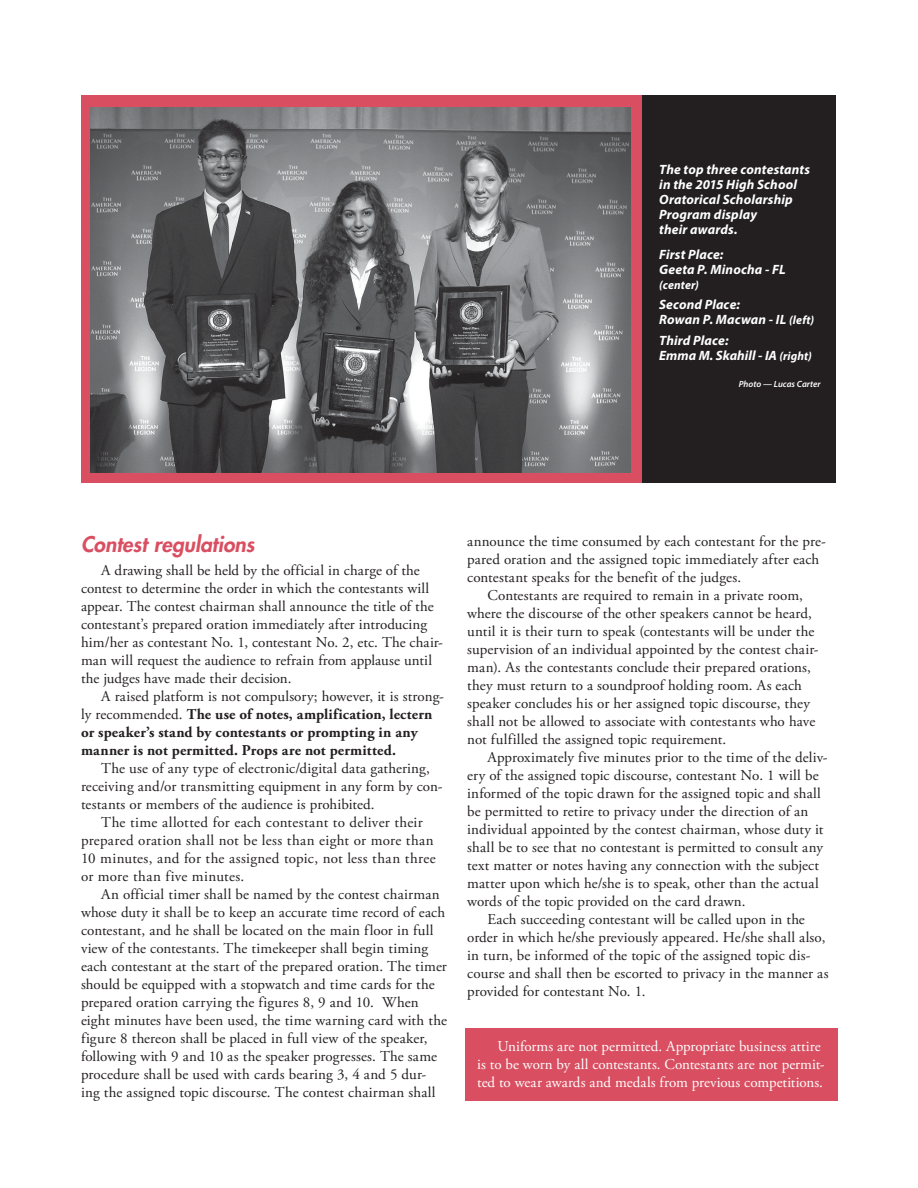
<style>
.page{position:relative;width:918px;height:1188px;background:#fff}
.page>*{position:absolute;margin:0;border:0;box-sizing:border-box;transform-origin:0 0}
.t1{font:italic 800 21px "Futura";color:#d94f61}
.t2{font:15px/18px "Adobe Garamond Pro";letter-spacing:.01em;color:#231f20}
.t3{font:700 15px/18px "Adobe Garamond Pro";letter-spacing:.01em;color:#231f20}
.t4{font:15px/18px "Adobe Garamond Pro";color:#fff}
.t5{font:italic 700 13.5px/15px "Myriad Pro";letter-spacing:.01em;color:#fff}
.t6{font:italic 700 12px "Myriad Pro";letter-spacing:.015em;color:#fff}
.t7{font:italic 600 9px "Myriad Pro";color:#fff}
.s1{font-size:12px}
.s2{font-weight:400}
</style>
<div class="page">
<div style="left:594px;top:95px;width:242px;height:388px;background:#231f20"></div>
<div style="left:81px;top:95px;width:561px;height:388px;background:#d94f61"></div>
<div style="left:465px;top:1028px;width:373px;height:73px;background:#d94f61"></div>
<img style="left:90px;top:107px;width:541px;height:365px">
<p class="t5" style="left:659px;top:163px;width:152px">The top three contestants in the 2015 High School<br>Oratorical Scholarship<br>Program display<br>their awards.</p>
<p class="t5" style="left:659px;top:248px;width:128px">First Place:<br>Geeta P. Minocha - FL</p>
<p class="t6" style="left:659px;top:280px;width:41px">(center)</p>
<p class="t5" style="left:659px;top:298px;width:157px">Second Place:<br>Rowan P. Macwan - IL <span class="s1">(left)</span></p>
<p class="t5" style="left:659px;top:334px;width:154px">Third Place:<br>Emma M. Skahill - IA <span class="s1">(right)</span></p>
<p class="t7" style="left:739px;top:379px;width:83px">Photo — Lucas Carter</p>
<h1 class="t1" style="left:81px;top:534px;width:175px">Contest regulations</h1>
<p class="t2" style="left:81px;top:563px;width:364px;text-indent:20px">A drawing shall be held by the official in charge of the contest to determine the order in which the contestants will appear. The contest chairman shall announce the title of the contestant’s prepared oration immediately after introducing him/her as contestant No. 1, contestant No. 2, etc. The chair&shy;man will request the audience to refrain from applause until the judges have made their decision.</p>
<p class="t3" style="left:81px;top:689px;width:365px;text-indent:20px"><span class="s2">A raised platform is not compulsory; however, it is strong&shy;ly recommended.</span> The use of notes, amplification, lectern or speaker’s stand by contestants or prompting in any manner is not permitted. Props are not permitted.</p>
<p class="t2" style="left:81px;top:761px;width:363px;text-indent:20px">The use of any type of electronic/digital data gathering, receiving and/or transmitting equipment in any form by con&shy;testants or members of the audience is prohibited.</p>
<p class="t2" style="left:81px;top:815px;width:356px;text-indent:20px">The time allotted for each contestant to deliver their prepared oration shall not be less than eight or more than 10 minutes, and for the assigned topic, not less than three or more than five minutes.</p>
<p class="t2" style="left:81px;top:887px;width:367px;text-indent:20px">An official timer shall be named by the contest chairman whose duty it shall be to keep an accurate time record of each contestant, and he shall be located on the main floor in full view of the contestants. The timekeeper shall begin timing each contestant at the start of the prepared oration. The timer should be equipped with a stopwatch and time cards for the prepared oration carrying the figures 8, 9 and 10. When eight minutes have been used, the time warning card with the figure 8 thereon shall be placed in full view of the speaker, following with 9 and 10 as the speaker progresses. The same procedure shall be used with cards bearing 3, 4 and 5 dur&shy;ing the assigned topic discourse. The contest chairman shall</p>
<p class="t2" style="left:467px;top:534px;width:360px">announce the time consumed by each contestant for the pre-</p>
<p class="t2" style="left:467px;top:552px;width:354px">pared oration and the assigned topic immediately after each</p>
<p class="t2" style="left:467px;top:570px;width:275px">contestant speaks for the benefit of the judges.</p>
<p class="t2" style="left:488px;top:588px;width:317px">Contestants are required to remain in a private room,</p>
<p class="t2" style="left:467px;top:606px;width:346px">where the discourse of the other speakers cannot be heard,</p>
<p class="t2" style="left:467px;top:624px;width:349px">until it is their turn to speak (contestants will be under the</p>
<p class="t2" style="left:467px;top:642px;width:353px">supervision of an individual appointed by the contest chair-</p>
<p class="t2" style="left:467px;top:660px;width:345px">man). As the contestants conclude their prepared orations,</p>
<p class="t2" style="left:467px;top:678px;width:336px">they must return to a soundproof holding room. As each</p>
<p class="t2" style="left:467px;top:696px;width:344px">speaker concludes his or her assigned topic discourse, they</p>
<p class="t2" style="left:467px;top:714px;width:350px">shall not be allowed to associate with contestants who have</p>
<p class="t2" style="left:467px;top:732px;width:260px">not fulfilled the assigned topic requirement.</p>
<p class="t2" style="left:488px;top:750px;width:342px">Approximately five minutes prior to the time of the deliv-</p>
<p class="t2" style="left:467px;top:768px;width:353px">ery of the assigned topic discourse, contestant No. 1 will be</p>
<p class="t2" style="left:467px;top:786px;width:355px">informed of the topic drawn for the assigned topic and shall</p>
<p class="t2" style="left:467px;top:804px;width:343px">be permitted to retire to privacy under the direction of an</p>
<p class="t2" style="left:467px;top:822px;width:358px">individual appointed by the contest chairman, whose duty it</p>
<p class="t2" style="left:467px;top:840px;width:357px">shall be to see that no contestant is permitted to consult any</p>
<p class="t2" style="left:467px;top:858px;width:353px">text matter or notes having any connection with the subject</p>
<p class="t2" style="left:467px;top:876px;width:353px">matter upon which he/she is to speak, other than the actual</p>
<p class="t2" style="left:467px;top:894px;width:280px">words of the topic provided on the card drawn.</p>
<p class="t2" style="left:488px;top:912px;width:319px">Each succeeding contestant will be called upon in the</p>
<p class="t2" style="left:467px;top:930px;width:360px">order in which he/she previously appeared. He/she shall also,</p>
<p class="t2" style="left:467px;top:948px;width:345px">in turn, be informed of the topic of the assigned topic dis-</p>
<p class="t2" style="left:467px;top:966px;width:363px">course and shall then be escorted to privacy in the manner as</p>
<p class="t2" style="left:467px;top:984px;width:180px">provided for contestant No. 1.</p>
<p class="t4" style="left:477px;top:1039px;width:349px;text-indent:20px">Uniforms are not permitted. Appropriate business attire is to be worn by all contestants. Contestants are not permit&shy;ted to wear awards and medals from previous competitions.</p>
</div>
